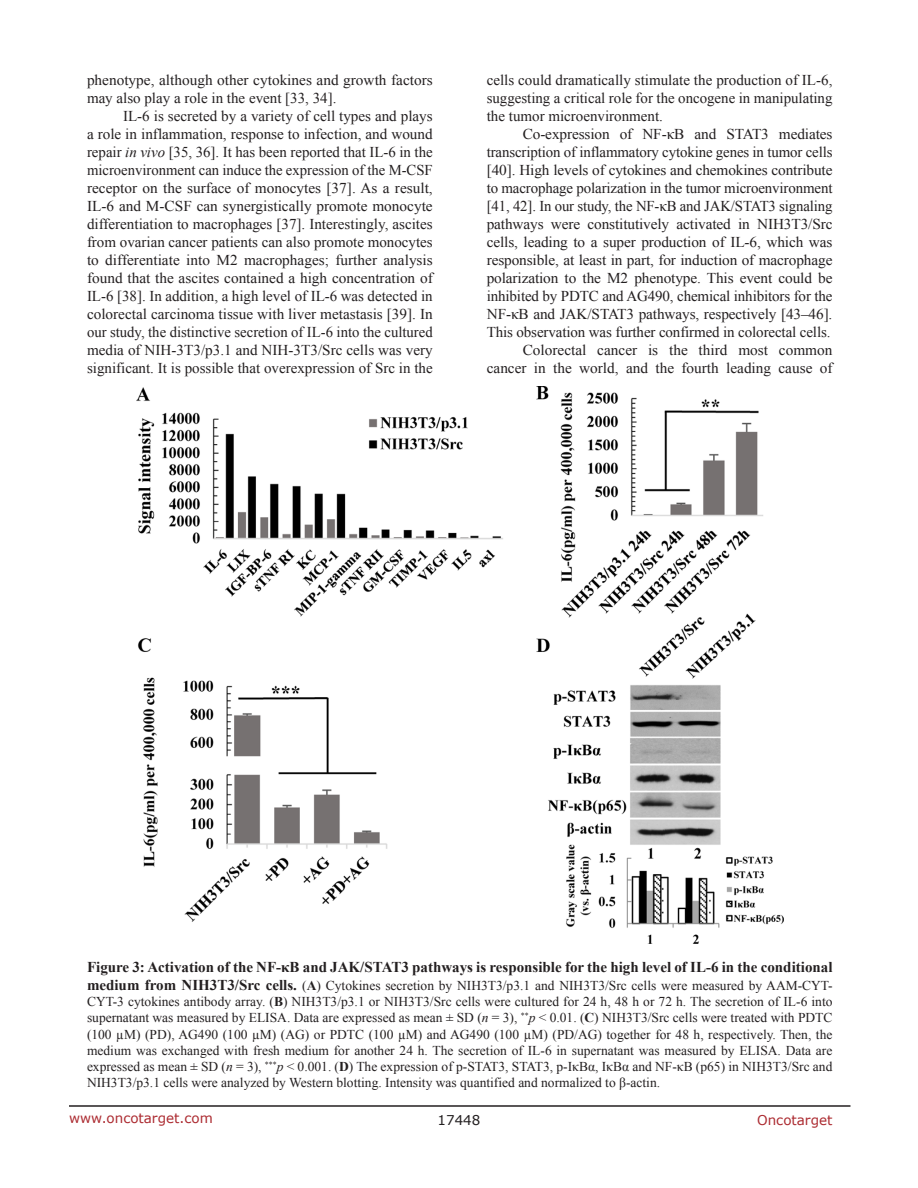
<style>
.page{position:relative;width:918px;height:1188px;background:#fff}
.page>*{position:absolute;margin:0;border:0;box-sizing:border-box;transform-origin:0 0}
.BodyText{font:15px/18px "Times New Roman";color:#231f20;text-align:justify}
.FigureText{font:700 15px "Times New Roman";color:#231f20}
.FigureText-2{font:13.5px/16.2px "Times New Roman";color:#231f20;text-align:justify}
.t1{font:13.5px "Verdana";color:#ac2b31}
.t2{font:13.5px "Verdana";color:#231f20}
.s1{font-style:italic}
.s2{font-weight:700;font-size:15px}
.s3{font-weight:700}
</style>
<div class="page">
<hr style="left:69px;top:1105px;width:781px;height:2px;background:#231f20">
<img style="left:136px;top:386px;width:647px;height:557px">
<p class="BodyText" style="left:87px;top:71px;width:347px">phenotype, although other cytokines and growth factors may also play a role in the event [33, 34].</p>
<p class="BodyText" style="left:87px;top:107px;width:347px;text-indent:36px">IL-6 is secreted by a variety of cell types and plays a role in inflammation, response to infection, and wound repair <span class="s1">in vivo</span> [35, 36]. It has been reported that IL-6 in the microenvironment can induce the expression of the M-CSF receptor on the surface of monocytes [37]. As a result, IL-6 and M-CSF can synergistically promote monocyte differentiation to macrophages [37]. Interestingly, ascites from ovarian cancer patients can also promote monocytes to differentiate into M2 macrophages; further analysis found that the ascites contained a high concentration of IL-6 [38]. In addition, a high level of IL-6 was detected in colorectal carcinoma tissue with liver metastasis [39]. In our study, the distinctive secretion of IL-6 into the cultured media of NIH-3T3/p3.1 and NIH-3T3/Src cells was very significant. It is possible that overexpression of Src in the</p>
<p class="BodyText" style="left:487px;top:71px;width:347px">cells could dramatically stimulate the production of IL-6, suggesting a critical role for the oncogene in manipulating the tumor microenvironment.</p>
<p class="BodyText" style="left:487px;top:125px;width:347px;text-indent:36px">Co-expression of NF-κB and STAT3 mediates transcription of inflammatory cytokine genes in tumor cells [40]. High levels of cytokines and chemokines contribute to macrophage polarization in the tumor microenvironment [41, 42]. In our study, the NF-κB and JAK/STAT3 signaling pathways were constitutively activated in NIH3T3/Src cells, leading to a super production of IL-6, which was responsible, at least in part, for induction of macrophage polarization to the M2 phenotype. This event could be inhibited by PDTC and AG490, chemical inhibitors for the NF-κB and JAK/STAT3 pathways, respectively [43–46].<br>This observation was further confirmed in colorectal cells.</p>
<p class="BodyText" style="left:487px;top:341px;width:347px;text-align:right">Colorectal cancer is the third most common cancer in the world, and the fourth leading cause of</p>
<p class="FigureText" style="left:87px;top:957px;width:747px">Figure 3: Activation of the NF-κB and JAK/STAT3 pathways is responsible for the high level of IL-6 in the conditional</p>
<p class="FigureText-2" style="left:87px;top:977px;width:747px"><span class="s2">medium from NIH3T3/Src cells.</span> (<span class="s3">A</span>) Cytokines secretion by NIH3T3/p3.1 and NIH3T3/Src cells were measured by AAM-CYT-CYT-3 cytokines antibody array. (<span class="s3">B</span>) NIH3T3/p3.1 or NIH3T3/Src cells were cultured for 24 h, 48 h or 72 h. The secretion of IL-6 into supernatant was measured by ELISA. Data are expressed as mean ± SD (<span class="s1">n</span> = 3), <sup>**</sup><span class="s1">p</span> &lt; 0.01. (<span class="s3">C</span>) NIH3T3/Src cells were treated with PDTC (100 µM) (PD), AG490 (100 µM) (AG) or PDTC (100 µM) and AG490 (100 µM) (PD/AG) together for 48 h, respectively. Then, the medium was exchanged with fresh medium for another 24 h. The secretion of IL-6 in supernatant was measured by ELISA. Data are expressed as mean ± SD (<span class="s1">n</span> = 3), <sup>***</sup><span class="s1">p</span> &lt; 0.001. (<span class="s3">D</span>) The expression of p-STAT3, STAT3, p-IκBα, IκBα and NF-κB (p65) in NIH3T3/Src and NIH3T3/p3.1 cells were analyzed by Western blotting. Intensity was quantified and normalized to β-actin.</p>
<p class="t1" style="left:69px;top:1109px;width:145px">www.oncotarget.com</p>
<p class="t2" style="left:438px;top:1111px;width:44px">17448</p>
<p class="t1" style="left:757px;top:1111px;width:77px">Oncotarget</p>
</div>
